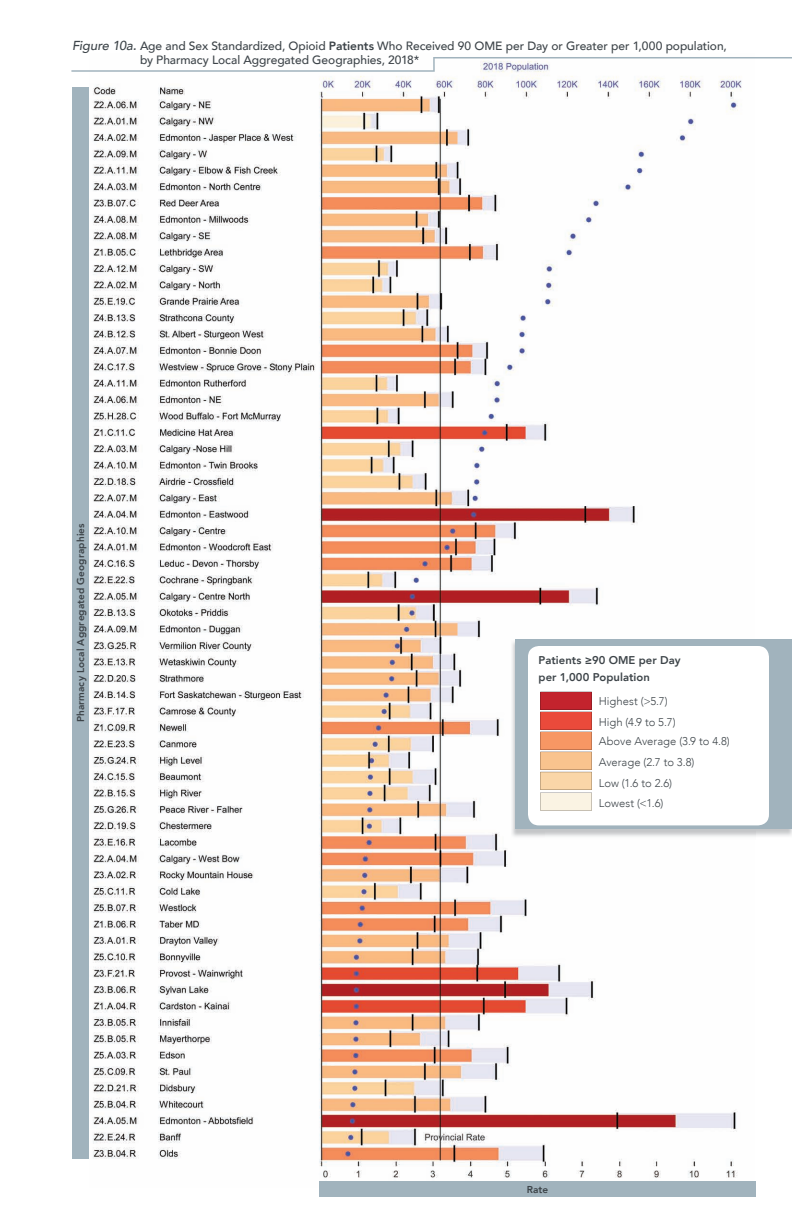
<style>
.page{position:relative;width:792px;height:1224px;background:#fff}
.page>*{position:absolute;margin:0;border:0;box-sizing:border-box;transform-origin:0 0}
.t1{font:500 12px/14px "Avenir";letter-spacing:-.005em;color:#3d4449}
.t2{font:300 11.2px "Avenir";color:#3d4449}
.t3{font:800 11.2px/16.5px "Avenir";letter-spacing:.005em;color:#3d4449}
.t4{font:800 10px "Avenir";letter-spacing:.01em;color:#3d4449}
.s1{font-style:italic;font-size:13px}
.s2{font-style:italic;font-size:14px}
.s3{font-weight:800}
</style>
<div class="page">
<img style="left:93px;top:72px;width:662px;height:1110px">
<img style="left:546px;top:829px;width:246px;height:11px">
<img style="left:511px;top:640px;width:35px;height:200px">
<div style="left:516px;top:639px;width:276px;height:190px;background:#a1b3bd"></div>
<div style="left:72px;top:87px;width:17px;height:1072px;background:#a1b3bd"></div>
<div style="left:319px;top:1182px;width:437px;height:15px;background:#a1b3bd"></div>
<svg style="left:71px;top:57px;width:721px;height:15px"></svg>
<div style="left:528px;top:646px;width:241px;height:180px;background:#fff"></div>
<svg style="left:540px;top:692px;width:52px;height:118px;background:#e89c82"></svg>
<p class="t1" style="left:140px;top:38px;width:588px;text-indent:-68px"><span class="s1">Figure 10a</span><span class="s2">.</span> Age and Sex Standardized, Opioid <span class="s3">Patients</span> Who Received 90 OME per Day or Greater per 1,000 population, by Pharmacy Local Aggregated Geographies, 2018*</p>
<p class="t4" style="left:73px;top:722px;width:200px;rotate:-90deg">Pharmacy Local Aggregated Geographies</p>
<p class="t3" style="left:539px;top:652px;width:143px">Patients ≥90 OME per Day per 1,000 Population</p>
<p class="t2" style="left:599px;top:695px;width:71px">Highest (&gt;5.7)</p>
<p class="t2" style="left:599px;top:715px;width:78px">High (4.9 to 5.7)</p>
<p class="t2" style="left:599px;top:735px;width:133px">Above Average (3.9 to 4.8)</p>
<p class="t2" style="left:599px;top:755px;width:97px">Average (2.7 to 3.8)</p>
<p class="t2" style="left:599px;top:777px;width:75px">Low (1.6 to 2.6)</p>
<p class="t2" style="left:599px;top:797px;width:66px">Lowest (&lt;1.6)</p>
<p class="t4" style="left:527px;top:1182px;width:23px">Rate</p>
</div>
